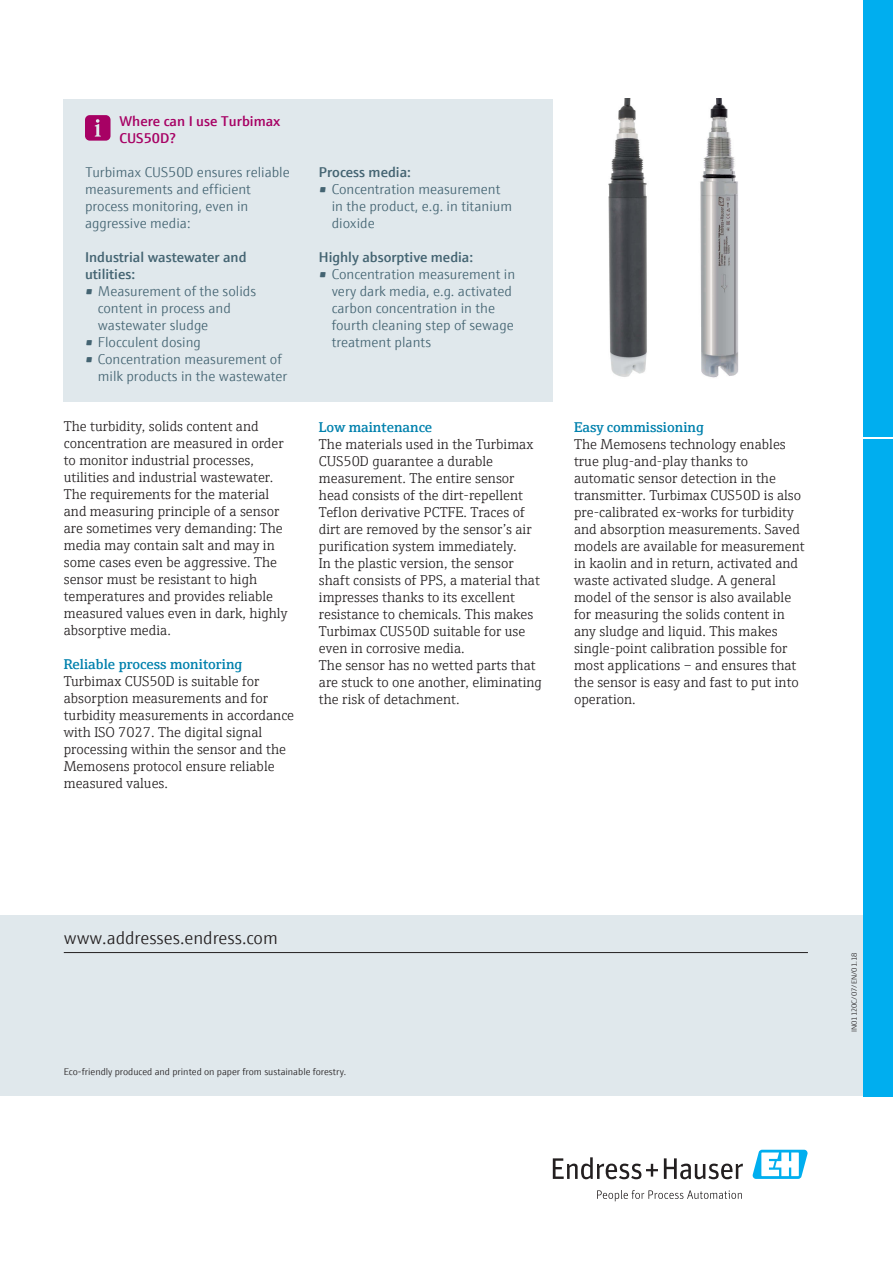
<style>
.page{position:relative;width:893px;height:1263px;background:#fff}
.page>*{position:absolute;margin:0;border:0;box-sizing:border-box;transform-origin:0 0}
.t1{font:300 18px "E+H Sans";color:#231f20}
.t2{font:300 14.25px/17px "E+H Serif";color:#231f20}
.t3{font:300 14.25px/17px "E+H Sans";color:#446472}
.t4{font:600 14.25px/17px "E+H Sans";color:#446472}
.t5{font:600 14.25px "E+H Serif";color:#0081ad}
.t6{font:600 14.25px/17px "E+H Sans";color:#a70164}
.t7{font:300 9.75px "E+H Sans";color:#231f20}
.t8{font:300 7.5px "E+H Sans";color:#231f20}
</style>
<div class="page">
<div style="left:863px;top:0;width:30px;height:437px;background:#00aeef"></div>
<div style="left:863px;top:439px;width:30px;height:657px;background:#00aeef"></div>
<svg style="left:553px;top:1157px;width:105px;height:22px"></svg>
<svg style="left:664px;top:1158px;width:79px;height:21px"></svg>
<svg style="left:597px;top:1190px;width:145px;height:11px"></svg>
<svg style="left:752px;top:1150px;width:56px;height:29px"></svg>
<div style="left:0;top:915px;width:863px;height:181px;background:#e0e8ec"></div>
<div style="left:64px;top:99px;width:489px;height:302px;background:#e0e8ec"></div>
<svg style="left:85px;top:115px;width:26px;height:26px"></svg>
<hr style="left:64px;top:952px;width:744px;height:1px;background:#231f20">
<img style="left:608px;top:99px;width:39px;height:278px">
<img style="left:700px;top:99px;width:39px;height:279px">
<p class="t6" style="left:119px;top:111px;width:162px">Where can I use Turbimax<br>CUS50D?</p>
<p class="t3" style="left:85px;top:162px;width:206px">Turbimax CUS50D ensures reliable measurements and efficient process monitoring, even in aggressive media:</p>
<p class="t4" style="left:85px;top:247px;width:163px">Industrial wastewater and utilities:</p>
<p class="t3" style="left:98px;top:281px;width:160px;text-indent:-13px">• Measurement of the solids content in process and wastewater sludge</p>
<p class="t3" style="left:85px;top:333px;width:117px">• Flocculent dosing</p>
<p class="t3" style="left:98px;top:350px;width:191px;text-indent:-13px">• Concentration measurement of milk products in the wastewater</p>
<p class="t2" style="left:64px;top:416px;width:225px">The turbidity, solids content and concentration are measured in order to monitor industrial processes, utilities and industrial wastewater.<br>The requirements for the material and measuring principle of a sensor are sometimes very demanding: The media may contain salt and may in some cases even be aggressive. The sensor must be resistant to high temperatures and provides reliable measured values even in dark, highly absorptive media.</p>
<p class="t5" style="left:64px;top:653px;width:180px">Reliable process monitoring</p>
<p class="t2" style="left:64px;top:672px;width:232px">Turbimax CUS50D is suitable for absorption measurements and for turbidity measurements in accordance with ISO 7027. The digital signal processing within the sensor and the<br>Memosens protocol ensure reliable measured values.</p>
<p class="t4" style="left:319px;top:162px;width:94px">Process media:</p>
<p class="t3" style="left:332px;top:179px;width:182px;text-indent:-13px">• Concentration measurement in the product, e.g. in titanium dioxide</p>
<p class="t4" style="left:319px;top:247px;width:156px">Highly absorptive media:</p>
<p class="t3" style="left:332px;top:265px;width:185px;text-indent:-13px">• Concentration measurement in very dark media, e.g. activated carbon concentration in the fourth cleaning step of sewage treatment plants</p>
<p class="t5" style="left:319px;top:416px;width:115px">Low maintenance</p>
<p class="t2" style="left:319px;top:434px;width:225px">The materials used in the Turbimax CUS50D guarantee a durable measurement. The entire sensor head consists of the dirt-repellent Teflon derivative PCTFE. Traces of dirt are removed by the sensor’s air purification system immediately.<br>In the plastic version, the sensor shaft consists of PPS, a material that impresses thanks to its excellent resistance to chemicals. This makes Turbimax CUS50D suitable for use even in corrosive media.<br>The sensor has no wetted parts that are stuck to one another, eliminating the risk of detachment.</p>
<p class="t5" style="left:574px;top:416px;width:131px">Easy commissioning</p>
<p class="t2" style="left:574px;top:435px;width:232px">The Memosens technology enables true plug-and-play thanks to automatic sensor detection in the transmitter. Turbimax CUS50D is also pre-calibrated ex-works for turbidity and absorption measurements. Saved models are available for measurement in kaolin and in return, activated and waste activated sludge. A general model of the sensor is also available for measuring the solids content in any sludge and liquid. This makes single-point calibration possible for most applications – and ensures that the sensor is easy and fast to put into operation.</p>
<p class="t1" style="left:64px;top:924px;width:216px">www.addresses.endress.com</p>
<p class="t7" style="left:64px;top:1064px;width:284px">Eco-friendly produced and printed on paper from sustainable forestry.</p>
<p class="t8" style="left:849px;top:1032px;width:81px;rotate:-90deg">IN01120C/07/EN/01.18</p>
</div>
